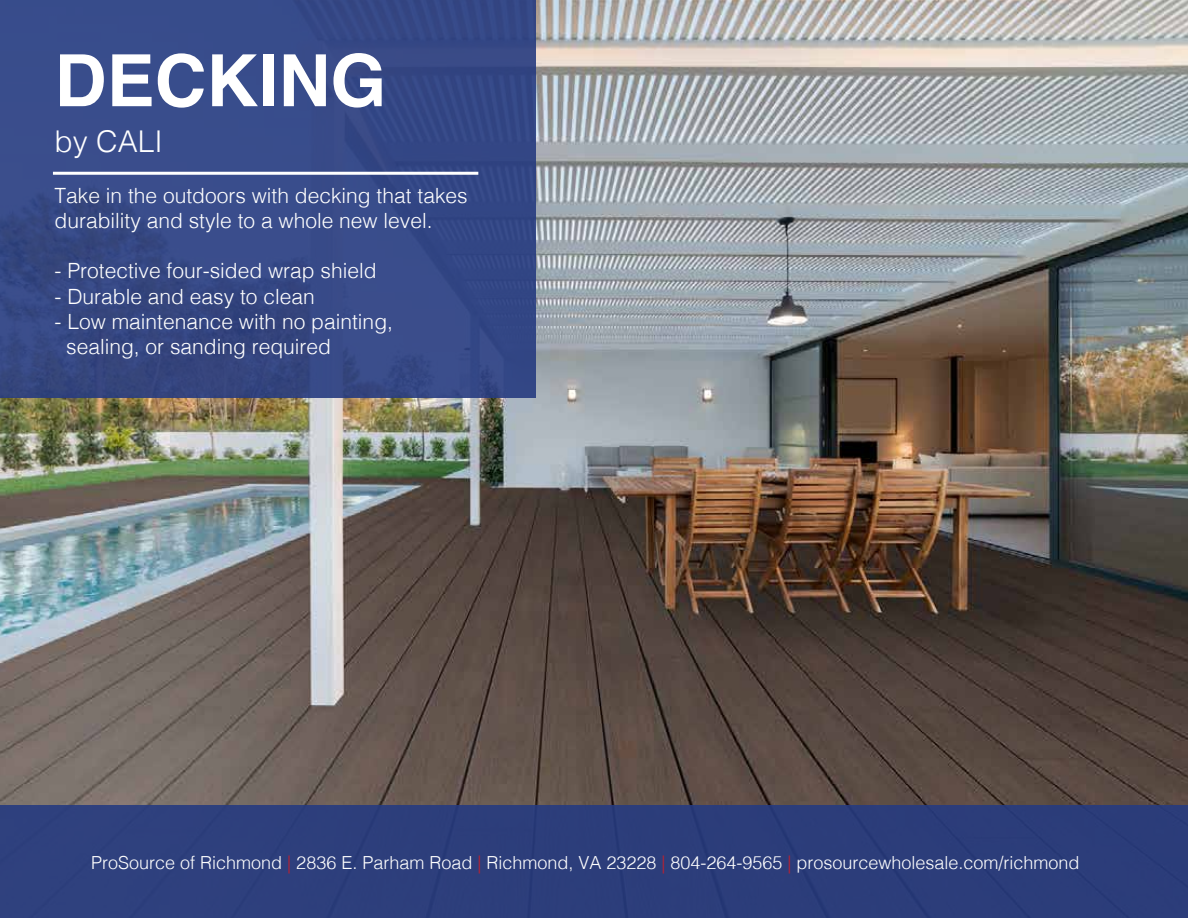
<style>
.page{position:relative;width:1188px;height:918px;background:#fff}
.page>*{position:absolute;margin:0;border:0;box-sizing:border-box;transform-origin:0 0}
.t1{font:700 72px "Helvetica";color:#fff}
.t2{font:300 30px "Helvetica";color:#fff}
.t3{font:300 21px/25.2px "Helvetica";color:#fff}
.t4{font:300 18px "Helvetica";color:#fff}
.s1{color:#ba2031}
</style>
<div class="page">
<img style="left:0;top:0;width:1188px;height:806px">
<div style="left:0;top:0;width:536px;height:398px;background:linear-gradient(to right,#384b87,#354886)"></div>
<hr style="left:53px;top:172px;width:425px;height:3px;background:#fff">
<div style="left:0;top:806px;width:1188px;height:112px;background:#263b80"></div>
<h1 class="t1" style="left:55px;top:37px;width:333px">DECKING</h1>
<h2 class="t2" style="left:55px;top:116px;width:110px">by CALI</h2>
<p class="t3" style="left:55px;top:181px;width:415px">Take in the outdoors with decking that takes durability and style to a whole new level.</p>
<p class="t3" style="left:55px;top:257px;width:324px">- Protective four-sided wrap shield</p>
<p class="t3" style="left:55px;top:282px;width:262px">- Durable and easy to clean</p>
<p class="t3" style="left:66px;top:307px;width:328px;text-indent:-12px">- Low maintenance with no painting, sealing, or sanding required</p>
<p class="t4" style="left:91px;top:847px;width:990px">ProSource of Richmond <span class="s1">|</span> 2836 E. Parham Road <span class="s1">|</span> Richmond, VA 23228 <span class="s1">|</span> 804-264-9565 <span class="s1">|</span> prosourcewholesale.com/richmond</p>
</div>
